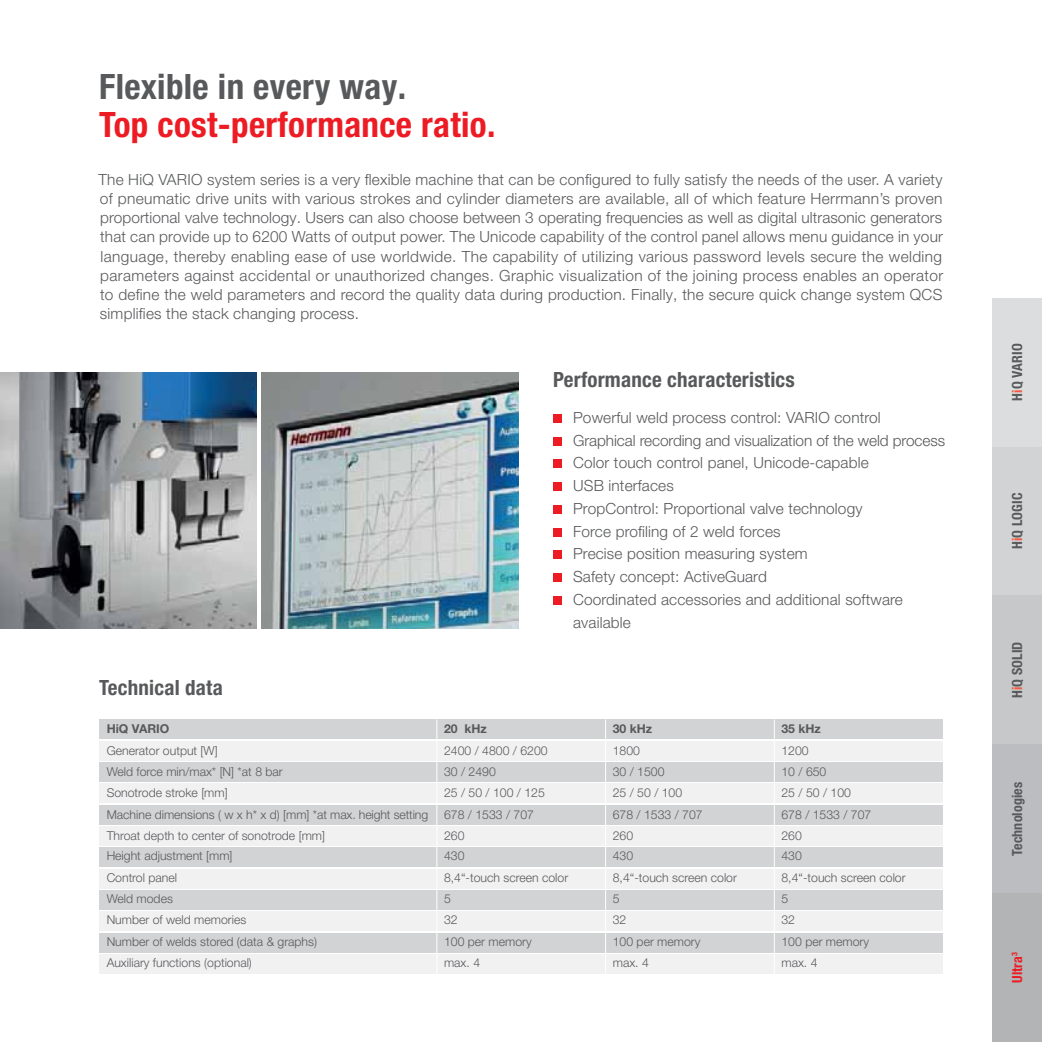
<style>
.page{position:relative;width:1042px;height:1042px;background:#fff}
.page>*{position:absolute;margin:0;border:0;box-sizing:border-box;transform-origin:0 0}
.t1{font:700 condensed 35px "Helvetica Neue LT Pro";letter-spacing:.01em;color:#ed1c24}
.t2{font:700 condensed 35px "Helvetica Neue LT Pro";letter-spacing:.01em;color:#58595b}
.t3{font:700 condensed 21px "Helvetica Neue LT Pro";letter-spacing:.01em;color:#58595b}
.t4{font:300 15.4px/22.8px "Helvetica Neue LT Pro";letter-spacing:.01em;color:#58595b;text-align:justify}
.t5{font:700 condensed 14px "Helvetica Neue LT Pro";letter-spacing:.01em;color:#58595b}
.t6{font:700 condensed 14px "Helvetica Neue LT Pro";letter-spacing:.01em;color:#ed1c24}
.t7{font:300 12.25px "Helvetica Neue LT Pro";color:#58595b}
.t8{font:700 12.25px "Helvetica Neue LT Pro";color:#58595b}
.s1{color:#f15a40}
</style>
<div class="page">
<img style="left:0;top:372px;width:257px;height:257px">
<img style="left:262px;top:372px;width:256px;height:257px">
<div style="left:553px;top:414px;width:9px;height:9px;background:#ed1c24"></div>
<div style="left:553px;top:437px;width:9px;height:8px;background:#ed1c24"></div>
<div style="left:553px;top:459px;width:9px;height:9px;background:#ed1c24"></div>
<div style="left:553px;top:482px;width:9px;height:9px;background:#ed1c24"></div>
<div style="left:553px;top:505px;width:9px;height:9px;background:#ed1c24"></div>
<div style="left:553px;top:528px;width:9px;height:8px;background:#ed1c24"></div>
<div style="left:553px;top:550px;width:9px;height:9px;background:#ed1c24"></div>
<div style="left:553px;top:573px;width:9px;height:9px;background:#ed1c24"></div>
<div style="left:553px;top:596px;width:9px;height:9px;background:#ed1c24"></div>
<div style="left:99px;top:954px;width:844px;height:20px;background:#f1f1f2"></div>
<div style="left:99px;top:719px;width:844px;height:20px;background:#d1d3d4"></div>
<div style="left:99px;top:741px;width:844px;height:19px;background:#f1f1f2"></div>
<div style="left:99px;top:762px;width:844px;height:20px;background:#d1d3d4"></div>
<div style="left:99px;top:783px;width:844px;height:20px;background:#f1f1f2"></div>
<div style="left:99px;top:805px;width:844px;height:19px;background:#d1d3d4"></div>
<div style="left:99px;top:826px;width:844px;height:20px;background:#f1f1f2"></div>
<div style="left:99px;top:847px;width:844px;height:20px;background:#d1d3d4"></div>
<div style="left:99px;top:869px;width:844px;height:19px;background:#f1f1f2"></div>
<div style="left:99px;top:890px;width:844px;height:20px;background:#d1d3d4"></div>
<div style="left:99px;top:911px;width:844px;height:20px;background:#f1f1f2"></div>
<div style="left:99px;top:933px;width:844px;height:19px;background:#d1d3d4"></div>
<hr style="left:437px;top:719px;width:1px;height:256px;background:#fff">
<hr style="left:605px;top:719px;width:1px;height:256px;background:#fff">
<hr style="left:774px;top:719px;width:1px;height:256px;background:#fff">
<div style="left:992px;top:298px;width:50px;height:148px;background:#dcddde"></div>
<div style="left:992px;top:446px;width:50px;height:149px;background:#d1d3d4"></div>
<div style="left:992px;top:595px;width:50px;height:149px;background:#c6c8ca"></div>
<div style="left:992px;top:744px;width:50px;height:149px;background:#bbbdc0"></div>
<div style="left:992px;top:893px;width:50px;height:149px;background:#b2b4b6"></div>
<h1 class="t2" style="left:99px;top:74px;width:308px">Flexible in every way.</h1>
<h1 class="t1" style="left:99px;top:112px;width:398px">Top cost-performance ratio.</h1>
<p class="t4" style="left:98px;top:171px;width:846px;line-height:19.2px">The HiQ VARIO system series is a very flexible machine that can be configured to fully satisfy the needs of the user. A variety of pneumatic drive units with various strokes and cylinder diameters are available, all of which feature Herrmann’s proven proportional valve technology. Users can also choose between 3 operating frequencies as well as digital ultrasonic generators that can provide up to 6200 Watts of output power. The Unicode capability of the control panel allows menu guidance in your language, thereby enabling ease of use worldwide. The capability of utilizing various password levels secure the welding parameters against accidental or unauthorized changes. Graphic visualization of the joining process enables an operator to define the weld parameters and record the quality data during production. Finally, the secure quick change system QCS simplifies the stack changing process.</p>
<h2 class="t3" style="left:553px;top:372px;width:243px">Performance characteristics</h2>
<h2 class="t3" style="left:99px;top:680px;width:125px">Technical data</h2>
<p class="t4" style="left:573px;top:408px;width:373px;text-align:left">Powerful weld process control: VARIO control Graphical recording and visualization of the weld process Color touch control panel, Unicode-capable<br>USB interfaces<br>PropControl: Proportional valve technology<br>Force profiling of 2 weld forces<br>Precise position measuring system<br>Safety concept: ActiveGuard<br>Coordinated accessories and additional software available</p>
<p class="t8" style="left:107px;top:724px;width:64px">HiQ VARIO</p>
<p class="t8" style="left:444px;top:724px;width:44px">20 kHz</p>
<p class="t8" style="left:613px;top:724px;width:41px">30 kHz</p>
<p class="t8" style="left:781px;top:724px;width:41px">35 kHz</p>
<p class="t7" style="left:107px;top:746px;width:112px">Generator output [W]</p>
<p class="t7" style="left:444px;top:746px;width:105px">2400 / 4800 / 6200</p>
<p class="t7" style="left:613px;top:746px;width:29px">1800</p>
<p class="t7" style="left:781px;top:746px;width:29px">1200</p>
<p class="t7" style="left:107px;top:767px;width:178px">Weld force min/max* [N] *at 8 bar</p>
<p class="t7" style="left:444px;top:767px;width:53px">30 / 2490</p>
<p class="t7" style="left:613px;top:767px;width:53px">30 / 1500</p>
<p class="t7" style="left:781px;top:767px;width:46px">10 / 650</p>
<p class="t7" style="left:107px;top:788px;width:122px">Sonotrode stroke [mm]</p>
<p class="t7" style="left:444px;top:788px;width:102px">25 / 50 / 100 / 125</p>
<p class="t7" style="left:613px;top:788px;width:71px">25 / 50 / 100</p>
<p class="t7" style="left:781px;top:788px;width:71px">25 / 50 / 100</p>
<p class="t7" style="left:107px;top:810px;width:323px">Machine dimensions ( w x h* x d) [mm] *at max. height setting</p>
<p class="t7" style="left:444px;top:810px;width:91px">678 / 1533 / 707</p>
<p class="t7" style="left:613px;top:810px;width:91px">678 / 1533 / 707</p>
<p class="t7" style="left:781px;top:810px;width:91px">678 / 1533 / 707</p>
<p class="t7" style="left:107px;top:831px;width:220px">Throat depth to center of sonotrode [mm]</p>
<p class="t7" style="left:444px;top:831px;width:22px">260</p>
<p class="t7" style="left:613px;top:831px;width:22px">260</p>
<p class="t7" style="left:781px;top:831px;width:22px">260</p>
<p class="t7" style="left:107px;top:851px;width:127px">Height adjustment [mm]</p>
<p class="t7" style="left:444px;top:851px;width:22px">430</p>
<p class="t7" style="left:613px;top:851px;width:22px">430</p>
<p class="t7" style="left:781px;top:851px;width:22px">430</p>
<p class="t7" style="left:107px;top:873px;width:72px">Control panel</p>
<p class="t7" style="left:444px;top:873px;width:126px">8,4“-touch screen color</p>
<p class="t7" style="left:613px;top:873px;width:126px">8,4“-touch screen color</p>
<p class="t7" style="left:781px;top:873px;width:126px">8,4“-touch screen color</p>
<p class="t7" style="left:107px;top:894px;width:68px">Weld modes</p>
<p class="t7" style="left:444px;top:894px;width:8px">5</p>
<p class="t7" style="left:613px;top:894px;width:8px">5</p>
<p class="t7" style="left:781px;top:894px;width:8px">5</p>
<p class="t7" style="left:107px;top:915px;width:141px">Number of weld memories</p>
<p class="t7" style="left:444px;top:915px;width:15px">32</p>
<p class="t7" style="left:613px;top:915px;width:15px">32</p>
<p class="t7" style="left:781px;top:915px;width:15px">32</p>
<p class="t7" style="left:107px;top:937px;width:212px">Number of welds stored (data &amp; graphs)</p>
<p class="t7" style="left:444px;top:937px;width:89px">100 per memory</p>
<p class="t7" style="left:613px;top:937px;width:89px">100 per memory</p>
<p class="t7" style="left:781px;top:937px;width:89px">100 per memory</p>
<p class="t7" style="left:107px;top:958px;width:147px">Auxiliary functions (optional)</p>
<p class="t7" style="left:444px;top:958px;width:38px">max. 4</p>
<p class="t7" style="left:613px;top:958px;width:38px">max. 4</p>
<p class="t7" style="left:781px;top:958px;width:38px">max. 4</p>
<p class="t5" style="left:1012px;top:401px;width:59px;rotate:-90deg">H<span class="s1">i</span>Q VARIO</p>
<p class="t5" style="left:1012px;top:549px;width:58px;rotate:-90deg">H<span class="s1">i</span>Q LOGIC</p>
<p class="t5" style="left:1012px;top:698px;width:58px;rotate:-90deg">H<span class="s1">i</span>Q SOLID</p>
<p class="t5" style="left:1012px;top:856px;width:76px;rotate:-90deg">Technologies</p>
<p class="t6" style="left:1012px;top:983px;width:33px;rotate:-90deg">Ultra<sup>3</sup></p>
</div>
